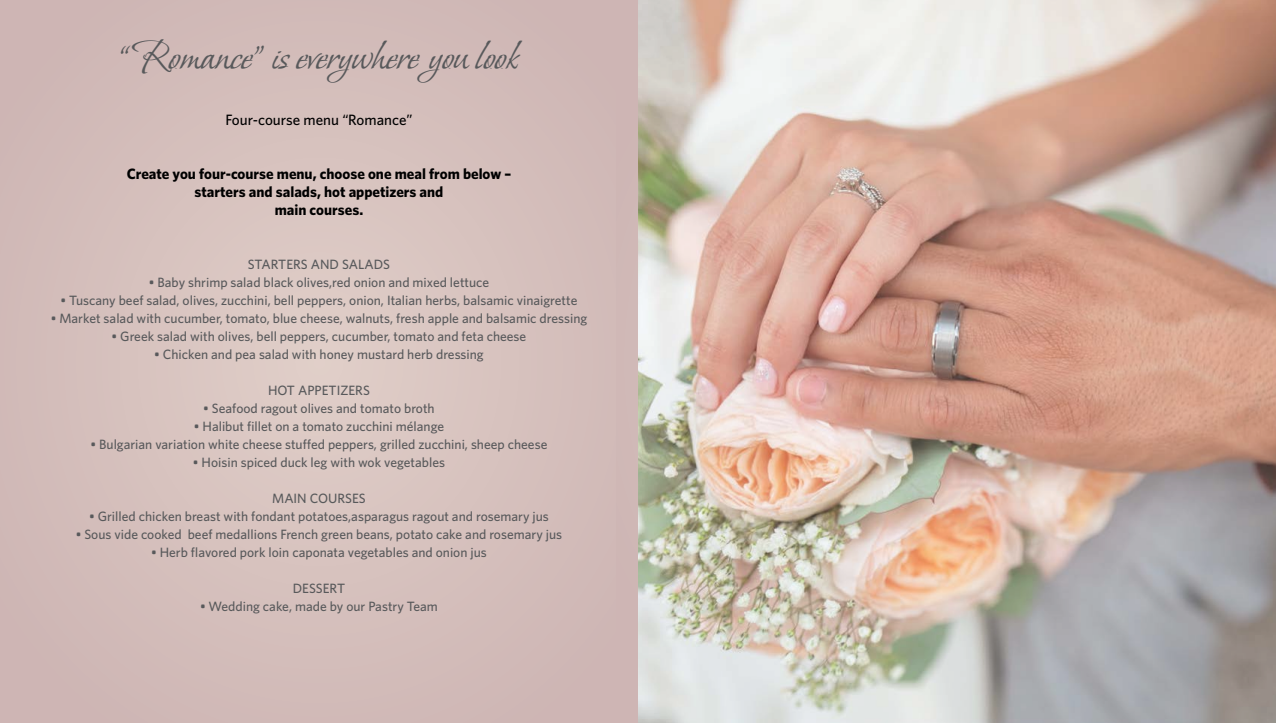
<style>
.page{position:relative;width:1276px;height:723px;background:#fff}
.page>*{position:absolute;margin:0;border:0;box-sizing:border-box;transform-origin:0 0}
.t1{font:45px "Vera Crouz";color:#58595b}
.t2{font:700 15px/18px "Whitney";color:#000;text-align:center}
.t3{font:500 15px "Whitney";color:#000}
.t4{font:500 13.5px "Whitney";color:#58595b}
</style>
<div class="page">
<div style="left:0;top:0;width:659px;height:723px;background:#d4bebb"></div>
<div style="left:617px;top:0;width:659px;height:723px;background:#ceb6b5"></div>
<img style="left:638px;top:0;width:638px;height:723px">
<h1 class="t1" style="left:121px;top:33px;width:398px">“Romance” is everywhere you look</h1>
<p class="t3" style="left:225px;top:110px;width:189px">Four-course menu “Romance”</p>
<p class="t2" style="left:127px;top:165px;width:386px">Create you four-course menu, choose one meal from below – starters and salads, hot appetizers and<br>main courses.</p>
<p class="t4" style="left:248px;top:255px;width:144px">STARTERS AND SALADS</p>
<p class="t4" style="left:149px;top:273px;width:342px">• Baby shrimp salad black olives,red onion and mixed lettuce</p>
<p class="t4" style="left:61px;top:291px;width:518px">• Tuscany beef salad, olives, zucchini, bell peppers, onion, Italian herbs, balsamic vinaigrette</p>
<p class="t4" style="left:51px;top:309px;width:538px">• Market salad with cucumber, tomato, blue cheese, walnuts, fresh apple and balsamic dressing</p>
<p class="t4" style="left:112px;top:327px;width:416px">• Greek salad with olives, bell peppers, cucumber, tomato and feta cheese</p>
<p class="t4" style="left:154px;top:345px;width:331px">• Chicken and pea salad with honey mustard herb dressing</p>
<p class="t4" style="left:268px;top:381px;width:103px">HOT APPETIZERS</p>
<p class="t4" style="left:203px;top:399px;width:233px">• Seafood ragout olives and tomato broth</p>
<p class="t4" style="left:194px;top:417px;width:252px">• Halibut fillet on a tomato zucchini mélange</p>
<p class="t4" style="left:91px;top:435px;width:458px">• Bulgarian variation white cheese stuffed peppers, grilled zucchini, sheep cheese</p>
<p class="t4" style="left:193px;top:453px;width:254px">• Hoisin spiced duck leg with wok vegetables</p>
<p class="t4" style="left:272px;top:489px;width:95px">MAIN COURSES</p>
<p class="t4" style="left:89px;top:507px;width:461px">• Grilled chicken breast with fondant potatoes,asparagus ragout and rosemary jus</p>
<p class="t4" style="left:76px;top:525px;width:488px">• Sous vide cooked beef medallions French green beans, potato cake and rosemary jus</p>
<p class="t4" style="left:151px;top:543px;width:337px">• Herb flavored pork loin caponata vegetables and onion jus</p>
<p class="t4" style="left:293px;top:579px;width:54px">DESSERT</p>
<p class="t4" style="left:200px;top:597px;width:239px">• Wedding cake, made by our Pastry Team</p>
</div>
